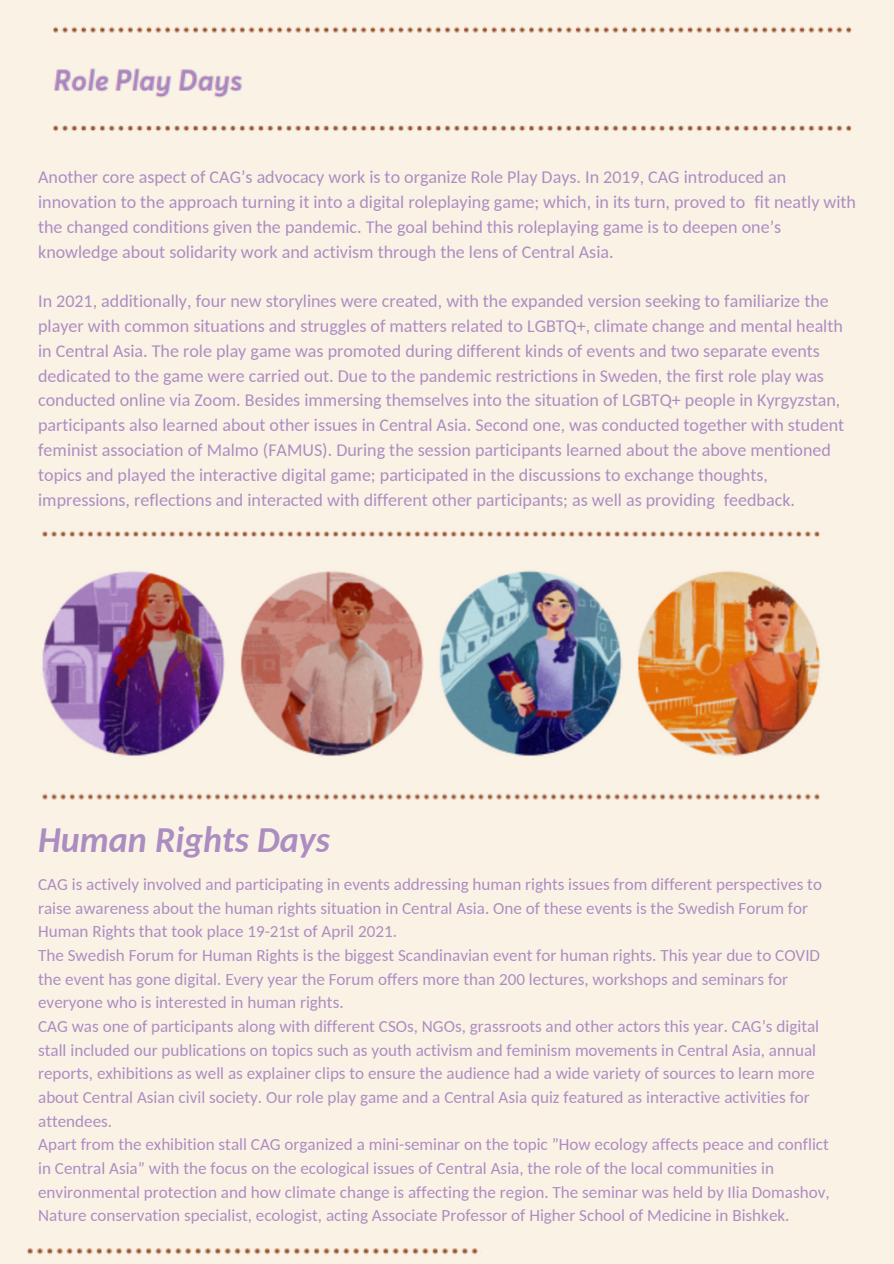
<style>
.page{position:relative;width:894px;height:1264px;background:#fff}
.page>*{position:absolute;margin:0;border:0;box-sizing:border-box;transform-origin:0 0}
.t1{font:italic 700 36px "Carlito";color:#ac8dc1}
.t2{font:18px/24.8px "Carlito";color:#ac8dc1}
.t3{font:17.1px/23.7px "Carlito";color:#ac8dc1}
</style>
<div class="page">
<div style="left:0;top:0;width:893px;height:1263px;background:#fbf2e6"></div>
<div style="left:460px;top:876px;width:409px;height:360px;background:#fbf2e6"></div>
<div style="left:0;top:0;width:878px;height:721px;background:#fbf2e6"></div>
<div style="left:50px;top:140px;width:244px;height:250px;background:#fbf2e6"></div>
<div style="left:482px;top:886px;width:410px;height:373px;background:#fbf2e6"></div>
<div style="left:294px;top:140px;width:284px;height:265px;background:#fbf2e6"></div>
<div style="left:578px;top:140px;width:291px;height:265px;background:#fbf2e6"></div>
<div style="left:28px;top:390px;width:532px;height:453px;background:#fbf2e6"></div>
<div style="left:375px;top:405px;width:517px;height:471px;background:#fbf2e6"></div>
<img style="left:23px;top:511px;width:810px;height:295px">
<div style="left:19px;top:843px;width:432px;height:394px;background:#fbf2e6"></div>
<p class="t2" style="left:38px;top:166px;width:819px">Another core aspect of CAG’s advocacy work is to organize Role Play Days. In 2019, CAG introduced an innovation to the approach turning it into a digital roleplaying game; which, in its turn, proved to fit neatly with the changed conditions given the pandemic. The goal behind this roleplaying game is to deepen one’s knowledge about solidarity work and activism through the lens of Central Asia.</p>
<p class="t2" style="left:38px;top:290px;width:807px">In 2021, additionally, four new storylines were created, with the expanded version seeking to familiarize the player with common situations and struggles of matters related to LGBTQ+, climate change and mental health in Central Asia. The role play game was promoted during different kinds of events and two separate events dedicated to the game were carried out. Due to the pandemic restrictions in Sweden, the first role play was conducted online via Zoom. Besides immersing themselves into the situation of LGBTQ+ people in Kyrgyzstan, participants also learned about other issues in Central Asia. Second one, was conducted together with student feminist association of Malmo (FAMUS). During the session participants learned about the above mentioned topics and played the interactive digital game; participated in the discussions to exchange thoughts, impressions, reflections and interacted with different other participants; as well as providing feedback.</p>
<h1 class="t1" style="left:38px;top:825px;width:293px">Human Rights Days</h1>
<p class="t3" style="left:38px;top:874px;width:792px">CAG is actively involved and participating in events addressing human rights issues from different perspectives to raise awareness about the human rights situation in Central Asia. One of these events is the Swedish Forum for Human Rights that took place 19-21st of April 2021.<br>The Swedish Forum for Human Rights is the biggest Scandinavian event for human rights. This year due to COVID the event has gone digital. Every year the Forum offers more than 200 lectures, workshops and seminars for everyone who is interested in human rights.<br>CAG was one of participants along with different CSOs, NGOs, grassroots and other actors this year. CAG’s digital stall included our publications on topics such as youth activism and feminism movements in Central Asia, annual reports, exhibitions as well as explainer clips to ensure the audience had a wide variety of sources to learn more about Central Asian civil society. Our role play game and a Central Asia quiz featured as interactive activities for attendees.<br>Apart from the exhibition stall CAG organized a mini-seminar on the topic ”How ecology affects peace and conflict in Central Asia” with the focus on the ecological issues of Central Asia, the role of the local communities in environmental protection and how climate change is affecting the region. The seminar was held by Ilia Domashov, Nature conservation specialist, ecologist, acting Associate Professor of Higher School of Medicine in Bishkek.</p>
</div>
